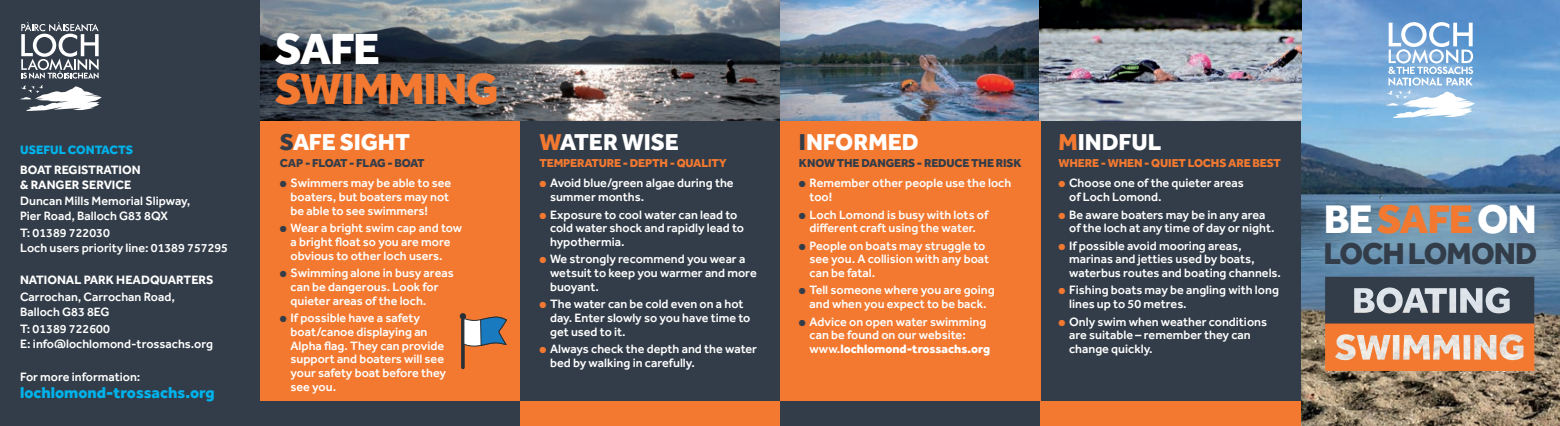
<style>
.page{position:relative;width:1560px;height:426px;background:#fff}
.page>*{position:absolute;margin:0;border:0;box-sizing:border-box;transform-origin:0 0}
.t1{font:800 45px "Effra";letter-spacing:-.03em;color:#f37930}
.t2{font:800 45px "Effra";color:#fff}
.t3{font:800 41.25px "Effra";color:#f37930}
.t4{font:800 41.25px "Effra";color:#fff}
.t5{font:800 31.12px "Effra";letter-spacing:-.03em;color:#333d49}
.t6{font:800 23.75px "Effra";color:#fff}
.t7{font:800 16.25px "Effra";color:#00b2eb}
.t8{font:500 12.5px/13.8px "Effra";color:#fff}
.t9{font:700 12.5px/15px "Effra";color:#fff}
.t10{font:800 12.5px "Effra";color:#00b2eb}
.t11{font:800 11.88px "Effra";letter-spacing:-.01em;color:#f37930}
.t12{font:800 11.88px "Effra";letter-spacing:-.01em;color:#333d49}
.t13{font:800 11.88px "Effra";letter-spacing:-.05em;color:#333d49}
.s1{color:#333d49}
.s2{color:#f37930}
.s3{font-weight:800}
.s4{color:#fff}
</style>
<div class="page">
<img style="left:1299px;top:0;width:260px;height:425px">
<div style="left:520px;top:2px;width:261px;height:423px;background:#333d49"></div>
<div style="left:259px;top:2px;width:261px;height:423px;background:#f37930"></div>
<div style="left:259px;top:401px;width:262px;height:24px;background:#333d49"></div>
<div style="left:520px;top:401px;width:261px;height:24px;background:#f37930"></div>
<img style="left:260px;top:0;width:520px;height:120px">
<div style="left:0;top:0;width:260px;height:425px;background:#333d49"></div>
<div style="left:1039px;top:2px;width:260px;height:423px;background:#333d49"></div>
<div style="left:780px;top:2px;width:259px;height:423px;background:#f37930"></div>
<img style="left:780px;top:0;width:520px;height:120px">
<div style="left:780px;top:401px;width:259px;height:24px;background:#333d49"></div>
<div style="left:1039px;top:401px;width:260px;height:24px;background:#f37930"></div>
<svg style="left:459px;top:313px;width:47px;height:55px"></svg>
<svg style="left:1324px;top:276px;width:209px;height:94px;background:#a47e6a"></svg>
<svg style="left:1385px;top:22px;width:89px;height:96px"></svg>
<svg style="left:20px;top:85px;width:82px;height:26px"></svg>
<svg style="left:21px;top:22px;width:78px;height:56px"></svg>
<p class="t10" style="left:20px;top:142px;width:113px">USEFUL CONTACTS</p>
<p class="t9" style="left:20px;top:161px;width:122px">BOAT REGISTRATION &amp; RANGER SERVICE</p>
<p class="t8" style="left:20px;top:193px;width:172px;line-height:15px">Duncan Mills Memorial Slipway,<br>Pier Road, Balloch G83 8QX</p>
<p class="t8" style="left:20px;top:225px;width:209px;line-height:15px">T: 01389 722030<br>Loch users priority line: 01389 757295</p>
<p class="t9" style="left:20px;top:272px;width:195px">NATIONAL PARK HEADQUARTERS</p>
<p class="t8" style="left:20px;top:288px;width:156px;line-height:15px">Carrochan, Carrochan Road,<br>Balloch G83 8EG</p>
<p class="t8" style="left:20px;top:320px;width:194px;line-height:15px">T: 01389 722600<br>E: info@lochlomond-trossachs.org</p>
<p class="t8" style="left:20px;top:369px;width:122px">For more information:</p>
<h3 class="t7" style="left:20px;top:382px;width:196px">LOCHLOMOND-TROSSACHS.ORG</h3>
<h1 class="t2" style="left:275px;top:21px;width:106px">SAFE</h1>
<h1 class="t1" style="left:275px;top:61px;width:225px">SWIMMING</h1>
<h3 class="t6" style="left:280px;top:127px;width:131px"><span class="s1">S</span>AFE SIGHT</h3>
<p class="t13" style="left:280px;top:155px;width:146px">CAP - FLOAT - FL AG - BOAT</p>
<p class="t8" style="left:290px;top:176px;width:162px;text-indent:-11px"><span class="s1">●</span> Swimmers may be able to see boaters, but boaters may not be able to see swimmers!</p>
<p class="t8" style="left:290px;top:221px;width:173px;text-indent:-11px"><span class="s1">●</span> Wear a bright swim cap and tow a bright float so you are more obvious to other loch users.</p>
<p class="t8" style="left:290px;top:265px;width:165px;text-indent:-11px"><span class="s1">●</span> Swimming alone in busy areas can be dangerous. Look for quieter areas of the loch.</p>
<p class="t8" style="left:290px;top:310px;width:157px;text-indent:-11px"><span class="s1">●</span> If possible have a safety boat/canoe displaying an<br>Alpha flag. They can provide support and boaters will see your safety boat before they see you.</p>
<h3 class="t6" style="left:539px;top:127px;width:141px"><span class="s2">W</span>ATER WISE</h3>
<p class="t11" style="left:539px;top:155px;width:189px">TEMPERATURE - DEPTH - QUALITY</p>
<p class="t8" style="left:550px;top:176px;width:185px;text-indent:-11px"><span class="s2">●</span> Avoid blue/green algae during the summer months.</p>
<p class="t8" style="left:550px;top:207px;width:195px;text-indent:-11px"><span class="s2">●</span> Exposure to cool water can lead to cold water shock and rapidly lead to hypothermia.</p>
<p class="t8" style="left:550px;top:252px;width:208px;text-indent:-11px"><span class="s2">●</span> We strongly recommend you wear a wetsuit to keep you warmer and more buoyant.</p>
<p class="t8" style="left:550px;top:296px;width:202px;text-indent:-11px"><span class="s2">●</span> The water can be cold even on a hot day. Enter slowly so you have time to get used to it.</p>
<p class="t8" style="left:550px;top:341px;width:208px;text-indent:-11px"><span class="s2">●</span> Always check the depth and the water bed by walking in carefully.</p>
<h3 class="t6" style="left:798px;top:127px;width:121px"><span class="s1">I</span>NFORMED</h3>
<p class="t12" style="left:798px;top:155px;width:224px">KNOW THE DANGERS - REDUCE THE RISK</p>
<p class="t8" style="left:809px;top:176px;width:203px;text-indent:-11px"><span class="s1">●</span> Remember other people use the loch too!</p>
<p class="t8" style="left:798px;top:207px;width:191px;text-align:center"><span class="s1">●</span> Loch Lomond is busy with lots of different craft using the water.</p>
<p class="t8" style="left:809px;top:238px;width:181px;text-indent:-11px"><span class="s1">●</span> People on boats may struggle to see you. A collision with any boat can be fatal.</p>
<p class="t8" style="left:798px;top:283px;width:197px;text-align:center"><span class="s1">●</span> Tell someone where you are going and when you expect to be back.</p>
<p class="t8" style="left:809px;top:314px;width:182px;text-indent:-11px"><span class="s1">●</span> Advice on open water swimming can be found on our website: www.<span class="s3">LOCHLOMOND-TROSSACHS.ORG</span></p>
<h3 class="t6" style="left:1058px;top:127px;width:97px"><span class="s2">M</span>INDFUL</h3>
<p class="t11" style="left:1058px;top:155px;width:224px">WHERE - WHEN - QUIET LOCHS ARE BEST</p>
<p class="t8" style="left:1068px;top:176px;width:176px;text-indent:-11px"><span class="s2">●</span> Choose one of the quieter areas of Loch Lomond.</p>
<p class="t8" style="left:1068px;top:207px;width:207px;text-indent:-11px"><span class="s2">●</span> Be aware boaters may be in any area of the loch at any time of day or night.</p>
<p class="t8" style="left:1068px;top:238px;width:213px;text-indent:-11px"><span class="s2">●</span> If possible avoid mooring areas, marinas and jetties used by boats, waterbus routes and boating channels.</p>
<p class="t8" style="left:1068px;top:283px;width:211px;text-indent:-11px"><span class="s2">●</span> Fishing boats may be angling with long lines up to 50 metres.</p>
<p class="t8" style="left:1068px;top:314px;width:199px;text-indent:-11px"><span class="s2">●</span> Only swim when weather conditions are suitable – remember they can change quickly.</p>
<h2 class="t3" style="left:1323px;top:193px;width:101px"><span class="s4">BE</span> SAFE</h2>
<h2 class="t4" style="left:1476px;top:193px;width:29px">ON</h2>
<h3 class="t5" style="left:1323px;top:234px;width:215px">LOCH LOMOND</h3>
</div>
